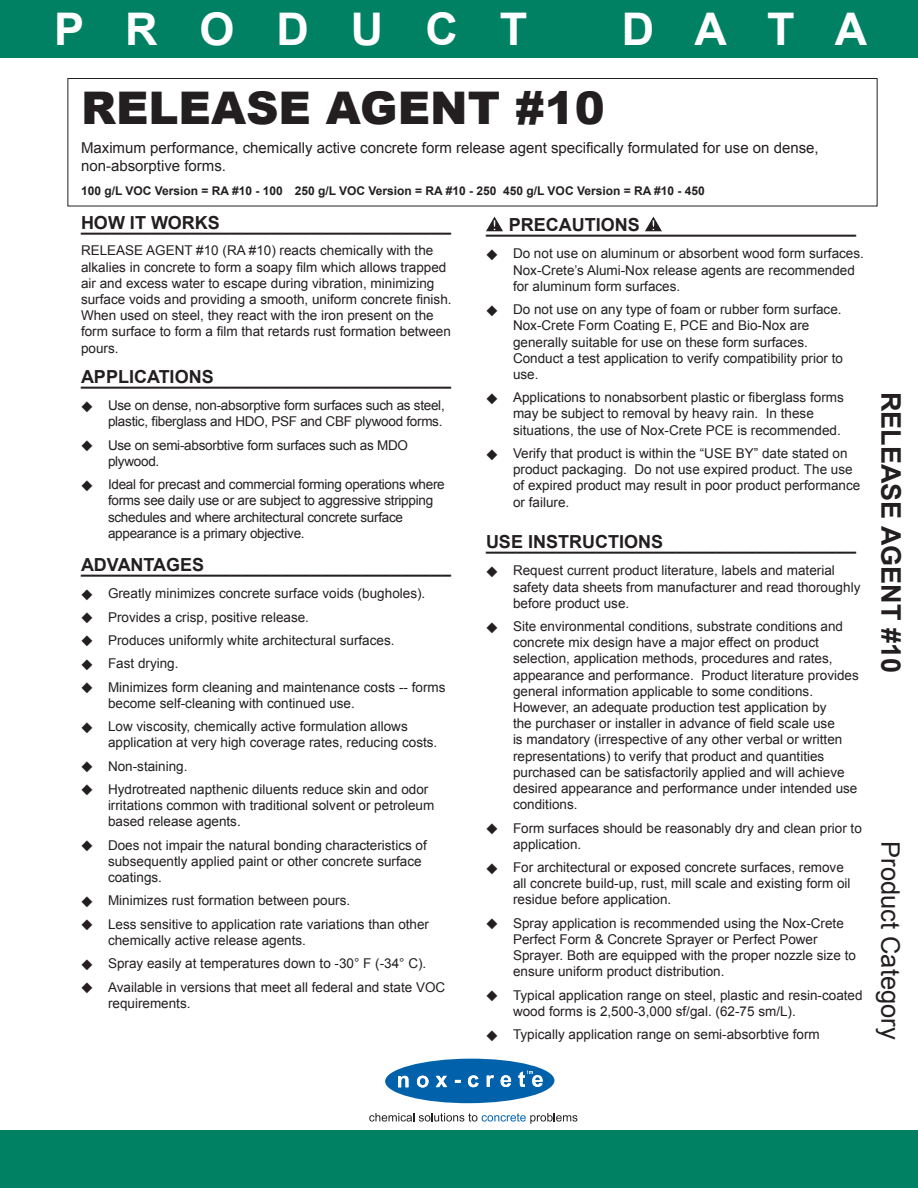
<style>
.page{position:relative;width:918px;height:1188px;background:#fff}
.page>*{position:absolute;margin:0;border:0;box-sizing:border-box;transform-origin:0 0}
.Product_Name{font:900 45px "Arial";color:#231f20}
.t1{font:700 45px "Arial";color:#fff}
.t2{font:700 27px "Arial";color:#231f20}
.t3{font:25.5px "Arial";color:#231f20}
.Section_Underline{font:700 18px "Arial";color:#231f20}
.Section_Header{font:700 18px "Arial";color:#231f20}
.Product_Description{font:15px/18px "Arial";color:#231f20}
.Body_no_Bullet{font:13.5px/16.2px "Arial";color:#231f20}
.Body_no_Bullet-2{font:13.5px/16.2px "Arial";letter-spacing:-.02em;color:#231f20}
.Body_text{font:700 12px "Arial";color:#231f20}
</style>
<div class="page">
<svg style="left:486px;top:217px;width:17px;height:14px"></svg>
<svg style="left:645px;top:217px;width:17px;height:14px"></svg>
<div style="left:0;top:1131px;width:918px;height:57px;background:#008163"></div>
<div style="left:0;top:0;width:918px;height:57px;background:#008163"></div>
<svg style="left:369px;top:1113px;width:208px;height:11px"></svg>
<svg style="left:385px;top:1059px;width:170px;height:44px"></svg>
<div style="left:68px;top:78px;width:810px;height:128px;border:1px solid #231f20"></div>
<p class="t1" style="left:54px;top:-1px;width:475px">P R O D U C T</p>
<p class="t1" style="left:622px;top:-1px;width:247px">D A T A</p>
<p class="Product_Name" style="left:81px;top:76px;width:525px">RELEASE AGENT #10</p>
<p class="Product_Description" style="left:81px;top:139px;width:739px">Maximum performance, chemically active concrete form release agent specifically formulated for use on dense, non-absorptive forms.</p>
<p class="Body_text" style="left:81px;top:183px;width:625px">100 g/L VOC Version = RA #10 - 100 250 g/L VOC Version = RA #10 - 250 450 g/L VOC Version = RA #10 - 450</p>
<p class="Section_Header" style="left:81px;top:211px;width:140px">HOW IT WORKS</p>
<p class="Section_Underline" style="left:81px;top:212px;width:372px">_____________________________________</p>
<p class="Body_no_Bullet" style="left:81px;top:243px;width:372px">RELEASE AGENT #10 (RA #10) reacts chemically with the alkalies in concrete to form a soapy film which allows trapped air and excess water to escape during vibration, minimizing surface voids and providing a smooth, uniform concrete finish.<br>When used on steel, they react with the iron present on the form surface to form a film that retards rust formation between pours.</p>
<p class="Section_Header" style="left:81px;top:365px;width:134px">APPLICATIONS</p>
<p class="Section_Underline" style="left:81px;top:366px;width:372px">_____________________________________</p>
<p class="Body_no_Bullet-2" style="left:81px;top:397px;width:365px;text-align:right">◆ Use on dense, non-absorptive form surfaces such as steel, plastic, fiberglass and HDO, PSF and CBF plywood forms.</p>
<p class="Body_no_Bullet-2" style="left:108px;top:437px;width:302px;text-indent:-27px">◆ Use on semi-absorbtive form surfaces such as MDO plywood.</p>
<p class="Body_no_Bullet-2" style="left:108px;top:477px;width:338px;text-indent:-27px">◆ Ideal for precast and commercial forming operations where forms see daily use or are subject to aggressive stripping schedules and where architectural concrete surface appearance is a primary objective.</p>
<p class="Section_Header" style="left:81px;top:553px;width:125px">ADVANTAGES</p>
<p class="Section_Underline" style="left:81px;top:554px;width:372px">_____________________________________</p>
<p class="Body_no_Bullet" style="left:81px;top:586px;width:346px">◆ Greatly minimizes concrete surface voids (bugholes).</p>
<p class="Body_no_Bullet" style="left:81px;top:609px;width:230px">◆ Provides a crisp, positive release.</p>
<p class="Body_no_Bullet" style="left:81px;top:632px;width:315px">◆ Produces uniformly white architectural surfaces.</p>
<p class="Body_no_Bullet" style="left:81px;top:656px;width:99px">◆ Fast drying.</p>
<p class="Body_no_Bullet" style="left:108px;top:679px;width:339px;text-indent:-27px">◆ Minimizes form cleaning and maintenance costs -- forms become self-cleaning with continued use.</p>
<p class="Body_no_Bullet" style="left:108px;top:718px;width:331px;text-indent:-27px">◆ Low viscosity, chemically active formulation allows application at very high coverage rates, reducing costs.</p>
<p class="Body_no_Bullet" style="left:81px;top:758px;width:108px">◆ Non-staining.</p>
<p class="Body_no_Bullet" style="left:108px;top:781px;width:328px;text-indent:-27px">◆ Hydrotreated napthenic diluents reduce skin and odor irritations common with traditional solvent or petroleum based release agents.</p>
<p class="Body_no_Bullet" style="left:108px;top:837px;width:320px;text-indent:-27px">◆ Does not impair the natural bonding characteristics of subsequently applied paint or other concrete surface coatings.</p>
<p class="Body_no_Bullet" style="left:81px;top:893px;width:271px">◆ Minimizes rust formation between pours.</p>
<p class="Body_no_Bullet" style="left:108px;top:916px;width:323px;text-indent:-27px">◆ Less sensitive to application rate variations than other chemically active release agents.</p>
<p class="Body_no_Bullet" style="left:81px;top:956px;width:347px">◆ Spray easily at temperatures down to -30° F (-34° C).</p>
<p class="Body_no_Bullet" style="left:108px;top:979px;width:339px;text-indent:-27px">◆ Available in versions that meet all federal and state VOC requirements.</p>
<p class="Section_Header" style="left:509px;top:213px;width:133px">PRECAUTIONS</p>
<p class="Body_no_Bullet" style="left:513px;top:246px;width:352px;text-indent:-27px">◆ Do not use on aluminum or absorbent wood form surfaces.<br>Nox-Crete’s Alumi-Nox release agents are recommended for aluminum form surfaces.</p>
<p class="Body_no_Bullet" style="left:513px;top:301px;width:332px;text-indent:-27px">◆ Do not use on any type of foam or rubber form surface.<br>Nox-Crete Form Coating E, PCE and Bio-Nox are generally suitable for use on these form surfaces.<br>Conduct a test application to verify compatibility prior to use.</p>
<p class="Body_no_Bullet" style="left:513px;top:390px;width:332px;text-indent:-27px">◆ Applications to nonabsorbent plastic or fiberglass forms may be subject to removal by heavy rain. In these situations, the use of Nox-Crete PCE is recommended.</p>
<p class="Body_no_Bullet" style="left:513px;top:445px;width:349px;text-indent:-27px">◆ Verify that product is within the “USE BY” date stated on product packaging. Do not use expired product. The use of expired product may result in poor product performance or failure.</p>
<p class="Section_Header" style="left:486px;top:530px;width:179px">USE INSTRUCTIONS</p>
<p class="Section_Underline" style="left:486px;top:531px;width:372px">_____________________________________</p>
<p class="Body_no_Bullet" style="left:513px;top:563px;width:349px;text-indent:-27px">◆ Request current product literature, labels and material safety data sheets from manufacturer and read thoroughly before product use.</p>
<p class="Body_no_Bullet" style="left:513px;top:618px;width:347px;text-indent:-27px">◆ Site environmental conditions, substrate conditions and concrete mix design have a major effect on product selection, application methods, procedures and rates, appearance and performance. Product literature provides general information applicable to some conditions.<br>However, an adequate production test application by<br>the purchaser or installer in advance of field scale use<br>is mandatory (irrespective of any other verbal or written representations) to verify that product and quantities purchased can be satisfactorily applied and will achieve desired appearance and performance under intended use conditions.</p>
<p class="Body_no_Bullet" style="left:513px;top:820px;width:350px;text-indent:-27px">◆ Form surfaces should be reasonably dry and clean prior to application.</p>
<p class="Body_no_Bullet" style="left:513px;top:859px;width:339px;text-indent:-27px">◆ For architectural or exposed concrete surfaces, remove all concrete build-up, rust, mill scale and existing form oil residue before application.</p>
<p class="Body_no_Bullet" style="left:513px;top:915px;width:344px;text-indent:-27px">◆ Spray application is recommended using the Nox-Crete Perfect Form &amp; Concrete Sprayer or Perfect Power Sprayer. Both are equipped with the proper nozzle size to ensure uniform product distribution.</p>
<p class="Body_no_Bullet" style="left:513px;top:987px;width:351px;text-indent:-27px">◆ Typical application range on steel, plastic and resin-coated wood forms is 2,500-3,000 sf/gal. (62-75 sm/L).</p>
<p class="Body_no_Bullet" style="left:486px;top:1027px;width:335px">◆ Typically application range on semi-absorbtive form</p>
<p class="Section_Underline" style="left:486px;top:214px;width:372px">_____________________________________</p>
<p class="t2" style="left:909px;top:392px;width:283px;rotate:90deg">RELEASE AGENT #10</p>
<p class="t3" style="left:907px;top:841px;width:200px;rotate:90deg">Product Category</p>
</div>
